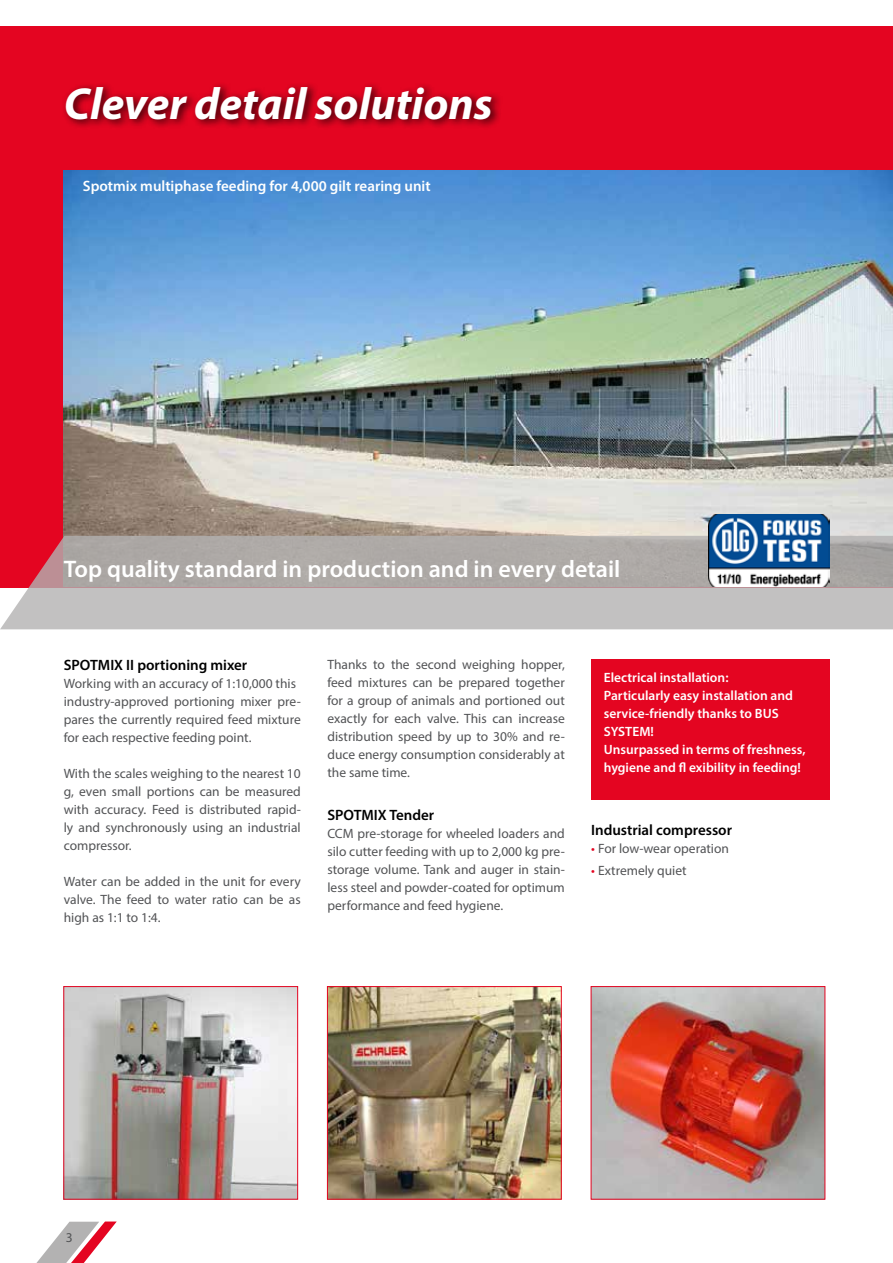
<style>
.page{position:relative;width:893px;height:1263px;background:#fff}
.page>*{position:absolute;margin:0;border:0;box-sizing:border-box;transform-origin:0 0}
.t1{font:italic 700 45px "Myriad Pro";color:#fff}
.t2{font:600 24px "Myriad Pro";color:#fff}
.t3{font:600 15px "Myriad Pro";color:#000}
.t4{font:600 15px "Myriad Pro";color:#fff}
.t5{font:13.5px/18px "Myriad Pro";color:#525355;text-align:justify}
.t6{font:600 13.5px/18px "Myriad Pro";color:#fff}
.s1{color:#e40521}
</style>
<div class="page">
<svg style="left:36px;top:1221px;width:81px;height:42px"></svg>
<div style="left:0;top:26px;width:893px;height:562px;background:#e40521"></div>
<div style="left:61px;top:82px;width:442px;height:48px;background:#000;opacity:.75"></div>
<img style="left:64px;top:170px;width:829px;height:366px">
<img style="left:593px;top:988px;width:230px;height:209px">
<img style="left:329px;top:988px;width:231px;height:209px">
<div style="left:327px;top:986px;width:235px;height:213px;border:1px solid #e40521"></div>
<img style="left:65px;top:988px;width:231px;height:209px">
<div style="left:63px;top:986px;width:235px;height:213px;border:1px solid #e40521"></div>
<div style="left:591px;top:659px;width:238px;height:140px;background:#e40521"></div>
<svg style="left:0;top:536px;width:893px;height:93px;background:#b9aeae"></svg>
<img style="left:708px;top:514px;width:121px;height:73px">
<h1 class="t1" style="left:64px;top:74px;width:430px">Clever detail solutions</h1>
<p class="t4" style="left:83px;top:176px;width:349px">Spotmix multiphase feeding for 4,000 gilt rearing unit</p>
<h2 class="t2" style="left:64px;top:554px;width:558px">Top quality standard in production and in every detail</h2>
<p class="t3" style="left:64px;top:656px;width:185px">SPOTMIX II portioning mixer</p>
<p class="t5" style="left:64px;top:675px;width:239px;text-align:left">Working with an accuracy of 1:10,000 this industry-approved portioning mixer pre&shy;pares the currently required feed mixture for each respective feeding point.</p>
<p class="t5" style="left:64px;top:765px;width:239px">With the scales weighing to the nearest 10 g, even small portions can be measured with accuracy. Feed is distributed rapid&shy;ly and synchronously using an industrial compressor.</p>
<p class="t5" style="left:64px;top:873px;width:239px">Water can be added in the unit for every valve. The feed to water ratio can be as high as 1:1 to 1:4.</p>
<p class="t5" style="left:327px;top:655px;width:239px">Thanks to the second weighing hopper, feed mixtures can be prepared together for a group of animals and portioned out exactly for each valve. This can increase distribution speed by up to 30% and re&shy;duce energy consumption considerably at the same time.</p>
<p class="t3" style="left:327px;top:806px;width:108px">SPOTMIX Tender</p>
<p class="t5" style="left:327px;top:824px;width:239px">CCM pre-storage for wheeled loaders and silo cutter feeding with up to 2,000 kg pre&shy;storage volume. Tank and auger in stain&shy;less steel and powder-coated for optimum performance and feed hygiene.</p>
<p class="t3" style="left:591px;top:820px;width:142px">Industrial compressor</p>
<p class="t6" style="left:604px;top:668px;width:203px">Electrical installation:<br>Particularly easy installation and service-friendly thanks to BUS<br>SYSTEM!<br>Unsurpassed in terms of freshness, hygiene and fl exibility in feeding!</p>
<p class="t5" style="left:591px;top:839px;width:139px"><span class="s1">•</span> For low-wear operation</p>
<p class="t5" style="left:591px;top:861px;width:97px"><span class="s1">•</span> Extremely quiet</p>
<p class="t5" style="left:66px;top:1228px;width:8px">3</p>
</div>
